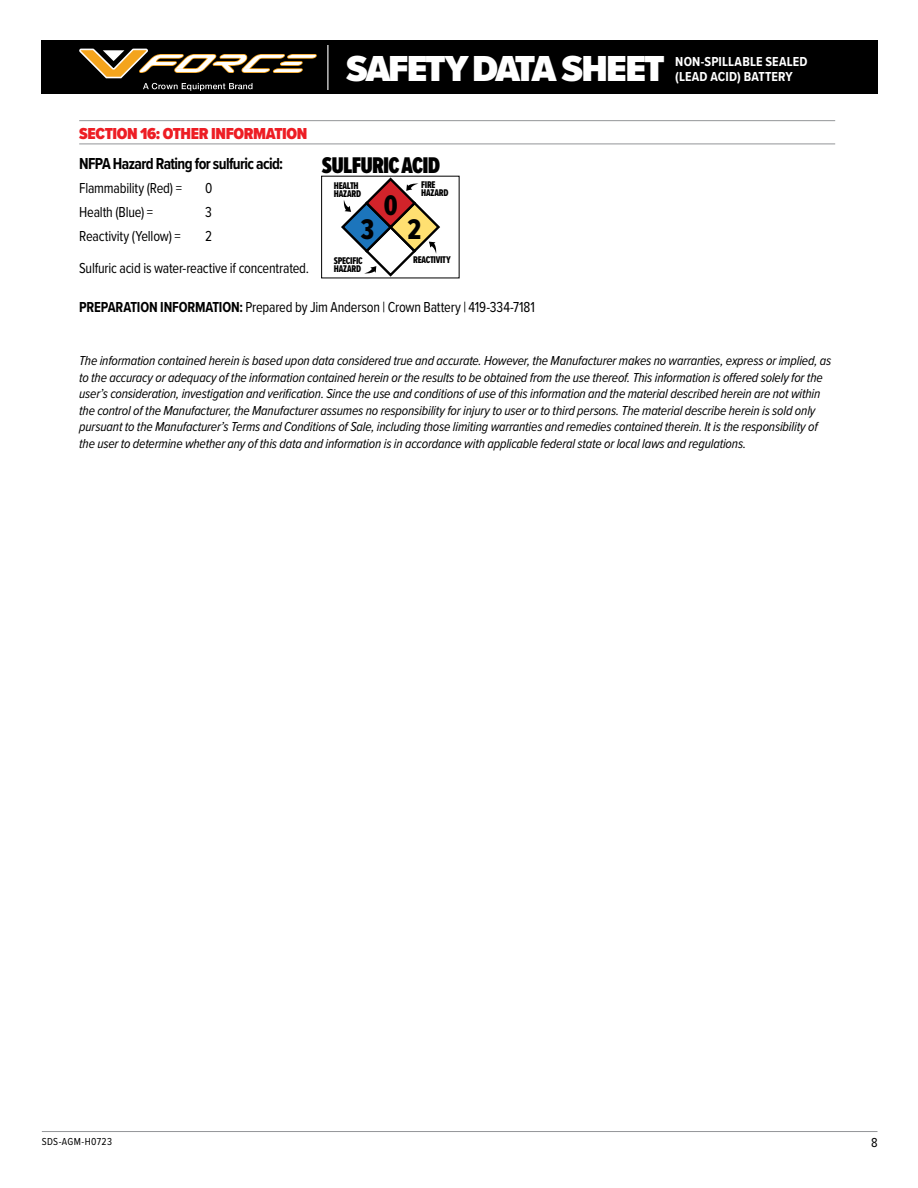
<style>
.page{position:relative;width:918px;height:1188px;background:#fff}
.page>*{position:absolute;margin:0;border:0;box-sizing:border-box;transform-origin:0 0}
.t1{font:900 37.5px "Proxima Nova Cond";letter-spacing:-.05em;color:#fff;scale:1.1 1}
.t2{font:29.4px "Proxima Nova Ex Cn Extrabld";color:#000}
.t3{font:900 23.55px "Proxima Nova Ex Cn";letter-spacing:-.035em;color:#000}
.t4{font:700 16.5px "Proxima Nova Cond";letter-spacing:-.04em;color:#000;scale:.95 1}
.t5{font:900 16.5px "Proxima Nova Cond";letter-spacing:-.02em;color:#ed1d24}
.t6{font:15px/32.2px "Proxima Nova Cond";letter-spacing:-.015em;color:#000;scale:.95 1}
.t7{font:italic 13.5px/16.5px "Proxima Nova Cond";letter-spacing:-.01em;color:#000}
.t8{font:700 13.5px/15px "Proxima Nova Cond";letter-spacing:.015em;color:#fff}
.t9{font:13.5px "Proxima Nova Cond";color:#000}
.t10{font:10.5px "Proxima Nova Cond";letter-spacing:.03em;color:#000}
.t11{font:10.05px/7.5px "Proxima Nova Ex Cn Extrabld";letter-spacing:-.025em;color:#000}
.s1{font-weight:700}
</style>
<div class="page">
<hr style="left:42px;top:1131px;width:835px;height:1px;background:#939598">
<hr style="left:79px;top:120px;width:756px;height:1px;background:#939598">
<hr style="left:79px;top:144px;width:756px;height:1px;background:#939598">
<div style="left:321px;top:176px;width:138px;height:102px;border:1px solid #000"></div>
<svg style="left:339px;top:176px;width:103px;height:102px"></svg>
<div style="left:41px;top:40px;width:837px;height:54px;background:#000"></div>
<svg style="left:79px;top:49px;width:238px;height:42px"></svg>
<hr style="left:327px;top:45px;width:1px;height:45px;background:#fff">
<h1 class="t1" style="left:346px;top:41px;width:291px">SAFETY DATA SHEET</h1>
<p class="t8" style="left:675px;top:54px;width:134px">NON-SPILLABLE SEALED (LEAD ACID) BATTERY</p>
<p class="t5" style="left:79px;top:121px;width:230px">SECTION 16: OTHER INFORMATION</p>
<p class="t4" style="left:79px;top:151px;width:216px">NFPA Hazard Rating for sulfuric acid:</p>
<p class="t6" style="left:79px;top:171px;width:110px">Flammability (Red) =</p>
<p class="t6" style="left:205px;top:171px;width:9px">0</p>
<p class="t6" style="left:79px;top:195px;width:79px">Health (Blue) =</p>
<p class="t6" style="left:205px;top:195px;width:9px">3</p>
<p class="t6" style="left:79px;top:219px;width:108px">Reactivity (Yellow) =</p>
<h3 class="t3" style="left:322px;top:148px;width:120px">SULFURIC ACID</h3>
<p class="t11" style="left:334px;top:182px;width:29px">HEALTH<br>HAZARD</p>
<p class="t11" style="left:421px;top:181px;width:29px">FIRE<br>HAZARD</p>
<h2 class="t2" style="left:384px;top:184px;width:15px">0</h2>
<h2 class="t2" style="left:407px;top:208px;width:15px">2</h2>
<h2 class="t2" style="left:361px;top:208px;width:15px">3</h2>
<p class="t6" style="left:79px;top:219px;width:244px;text-indent:126px">2<br>Sulfuric acid is water-reactive if concentrated.</p>
<p class="t6" style="left:79px;top:291px;width:481px"><span class="s1">PREPARATION INFORMATION:</span> Prepared by Jim Anderson | Crown Battery | 419-334-7181</p>
<p class="t11" style="left:413px;top:256px;width:39px">REACTIVITY</p>
<p class="t11" style="left:334px;top:257px;width:30px">SPECIFIC<br>HAZARD</p>
<p class="t7" style="left:79px;top:352px;width:754px">The information contained herein is based upon data considered true and accurate. However, the Manufacturer makes no warranties, express or implied, as to the accuracy or adequacy of the information contained herein or the results to be obtained from the use thereof. This information is offered solely for the user’s consideration, investigation and verification. Since the use and conditions of use of this information and the material described herein are not within the control of the Manufacturer, the Manufacturer assumes no responsibility for injury to user or to third persons. The material describe herein is sold only pursuant to the Manufacturer’s Terms and Conditions of Sale, including those limiting warranties and remedies contained therein. It is the responsibility of the user to determine whether any of this data and information is in accordance with applicable federal state or local laws and regulations.</p>
<p class="t10" style="left:42px;top:1134px;width:72px">SDS-AGM-H0723</p>
<p class="t9" style="left:871px;top:1133px;width:8px">8</p>
</div>
